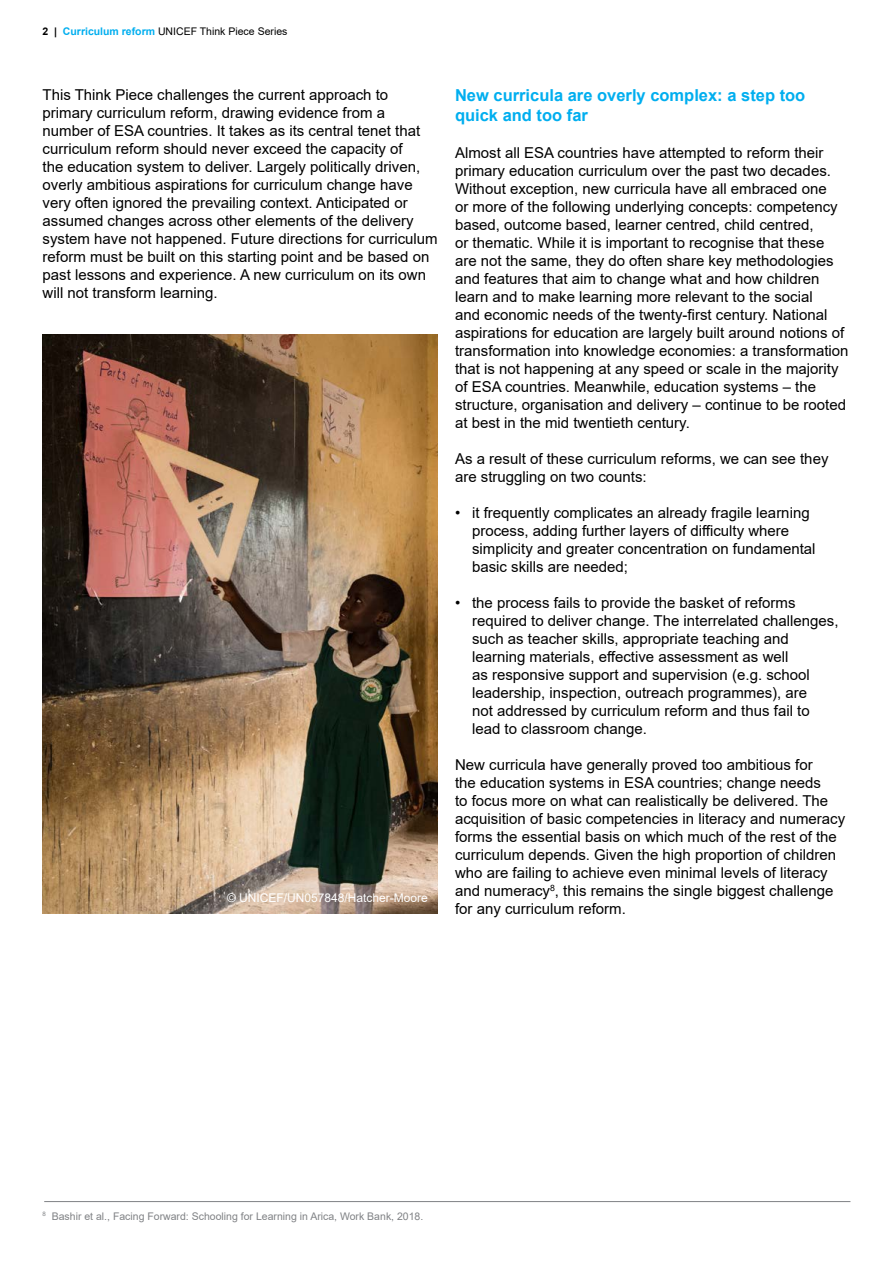
<style>
.page{position:relative;width:893px;height:1263px;background:#fff}
.page>*{position:absolute;margin:0;border:0;box-sizing:border-box;transform-origin:0 0}
.t1{font:700 16.5px/19.5px "Arial";color:#00aeef}
.t2{font:15px/18px "Arial";color:#000}
.t3{font:12px "Arial";color:#fff}
.t4{font:10.5px "Arial";color:#808285}
.t5{font:10.5px "Arial";color:#000}
.s1{font-weight:700}
.s2{font-weight:700;color:#00aeef}
</style>
<div class="page">
<hr style="left:44px;top:1201px;width:806px;height:1px;background:#808285">
<img style="left:43px;top:334px;width:395px;height:579px">
<p class="t5" style="left:43px;top:24px;width:246px"><span class="s1">2 |</span> <span class="s2">Curriculum reform</span> UNICEF Think Piece Series</p>
<p class="t2" style="left:43px;top:86px;width:397px">This Think Piece challenges the current approach to primary curriculum reform, drawing evidence from a number of ESA countries. It takes as its central tenet that curriculum reform should never exceed the capacity of<br>the education system to deliver. Largely politically driven, overly ambitious aspirations for curriculum change have very often ignored the prevailing context. Anticipated or assumed changes across other elements of the delivery system have not happened. Future directions for curriculum reform must be built on this starting point and be based on past lessons and experience. A new curriculum on its own will not transform learning.</p>
<p class="t3" style="left:227px;top:889px;width:202px">© UNICEF/UN057848/Hatcher-Moore</p>
<p class="t1" style="left:455px;top:86px;width:352px">New curricula are overly complex: a step too quick and too far</p>
<p class="t2" style="left:455px;top:144px;width:395px">Almost all ESA countries have attempted to reform their primary education curriculum over the past two decades.<br>Without exception, new curricula have all embraced one<br>or more of the following underlying concepts: competency based, outcome based, learner centred, child centred,<br>or thematic. While it is important to recognise that these are not the same, they do often share key methodologies and features that aim to change what and how children learn and to make learning more relevant to the social<br>and economic needs of the twenty-first century. National aspirations for education are largely built around notions of transformation into knowledge economies: a transformation that is not happening at any speed or scale in the majority of ESA countries. Meanwhile, education systems – the structure, organisation and delivery – continue to be rooted at best in the mid twentieth century.</p>
<p class="t2" style="left:455px;top:450px;width:375px">As a result of these curriculum reforms, we can see they are struggling on two counts:</p>
<p class="t2" style="left:472px;top:504px;width:345px;text-indent:-17px">• it frequently complicates an already fragile learning process, adding further layers of difficulty where simplicity and greater concentration on fundamental basic skills are needed;</p>
<p class="t2" style="left:472px;top:594px;width:368px;text-indent:-17px">• the process fails to provide the basket of reforms required to deliver change. The interrelated challenges, such as teacher skills, appropriate teaching and learning materials, effective assessment as well<br>as responsive support and supervision (e.g. school leadership, inspection, outreach programmes), are<br>not addressed by curriculum reform and thus fail to lead to classroom change.</p>
<p class="t2" style="left:455px;top:756px;width:392px">New curricula have generally proved too ambitious for<br>the education systems in ESA countries; change needs<br>to focus more on what can realistically be delivered. The acquisition of basic competencies in literacy and numeracy forms the essential basis on which much of the rest of the curriculum depends. Given the high proportion of children who are failing to achieve even minimal levels of literacy and numeracy<sup>8</sup>, this remains the single biggest challenge for any curriculum reform.</p>
<p class="t4" style="left:43px;top:1209px;width:382px"><sup>8</sup> Bashir et al., Facing Forward: Schooling for Learning in Arica, Work Bank, 2018.</p>
</div>
